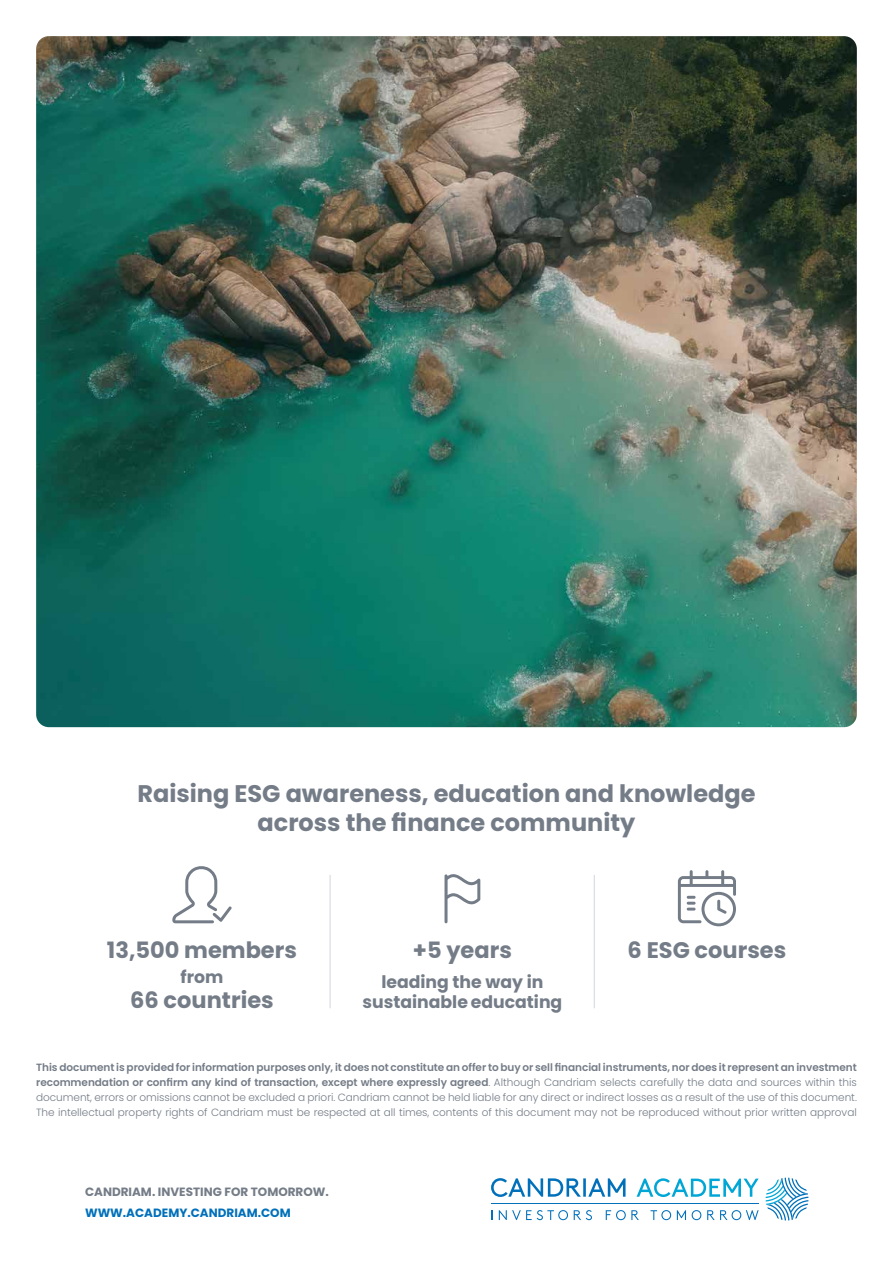
<style>
.page{position:relative;width:893px;height:1263px;background:#fff}
.page>*{position:absolute;margin:0;border:0;box-sizing:border-box;transform-origin:0 0}
.t1{font:700 24px/28.8px "Poppins";color:#747c87;text-align:center}
.t2{font:700 22.5px "Poppins";color:#747c87}
.t3{font:700 17.25px/20.7px "Poppins";color:#747c87;text-align:center}
.t4{font:700 12px "Poppins";color:#747c87}
.t5{font:700 12px "Poppins";color:#0070ba}
.t6{font:300 10.5px/15px "Poppins";letter-spacing:-.005em;color:#747c87;text-align:justify}
.s1{font-weight:600}
</style>
<div class="page">
<img style="left:36px;top:36px;width:821px;height:691px">
<svg style="left:491px;top:1178px;width:134px;height:19px"></svg>
<hr style="left:491px;top:1203px;width:268px;height:1px;background:#0571b8">
<svg style="left:766px;top:1178px;width:42px;height:42px"></svg>
<svg style="left:499px;top:1210px;width:69px;height:10px"></svg>
<svg style="left:574px;top:1210px;width:18px;height:10px"></svg>
<svg style="left:677px;top:1210px;width:9px;height:10px"></svg>
<svg style="left:637px;top:1178px;width:122px;height:19px"></svg>
<svg style="left:650px;top:1210px;width:21px;height:10px"></svg>
<svg style="left:692px;top:1210px;width:9px;height:10px"></svg>
<svg style="left:606px;top:1210px;width:33px;height:10px"></svg>
<svg style="left:707px;top:1210px;width:52px;height:10px"></svg>
<hr style="left:330px;top:875px;width:1px;height:133px;background:#d2d5db">
<hr style="left:594px;top:875px;width:1px;height:133px;background:#d2d5db">
<svg style="left:172px;top:866px;width:60px;height:57px"></svg>
<svg style="left:444px;top:874px;width:36px;height:49px"></svg>
<svg style="left:678px;top:870px;width:58px;height:56px"></svg>
<h1 class="t1" style="left:137px;top:779px;width:619px">Raising ESG awareness, education and knowledge across the finance community</h1>
<h2 class="t2" style="left:107px;top:937px;width:192px">13,500 members</h2>
<h2 class="t2" style="left:628px;top:937px;width:160px">6 ESG courses</h2>
<h3 class="t3" style="left:181px;top:967px;width:44px">from</h3>
<h2 class="t2" style="left:130px;top:987px;width:145px">66 countries</h2>
<h2 class="t2" style="left:413px;top:937px;width:101px">+5 years</h2>
<h3 class="t3" style="left:362px;top:971px;width:201px">leading the way in sustainable educating</h3>
<p class="t6" style="left:36px;top:1060px;width:822px"><span class="s1">This document is provided for information purposes only, it does not constitute an offer to buy or sell financial instruments, nor does it represent an investment recommendation or confirm any kind of transaction, except where expressly agreed</span>. Although Candriam selects carefully the data and sources within this document, errors or omissions cannot be excluded a priori. Candriam cannot be held liable for any direct or indirect losses as a result of the use of this document.<br>The intellectual property rights of Candriam must be respected at all times, contents of this document may not be reproduced without prior written approval</p>
<p class="t4" style="left:85px;top:1185px;width:245px">CANDRIAM. INVESTING FOR TOMORROW.</p>
<p class="t5" style="left:85px;top:1206px;width:207px">WWW.ACADEMY.CANDRIAM.COM</p>
</div>
